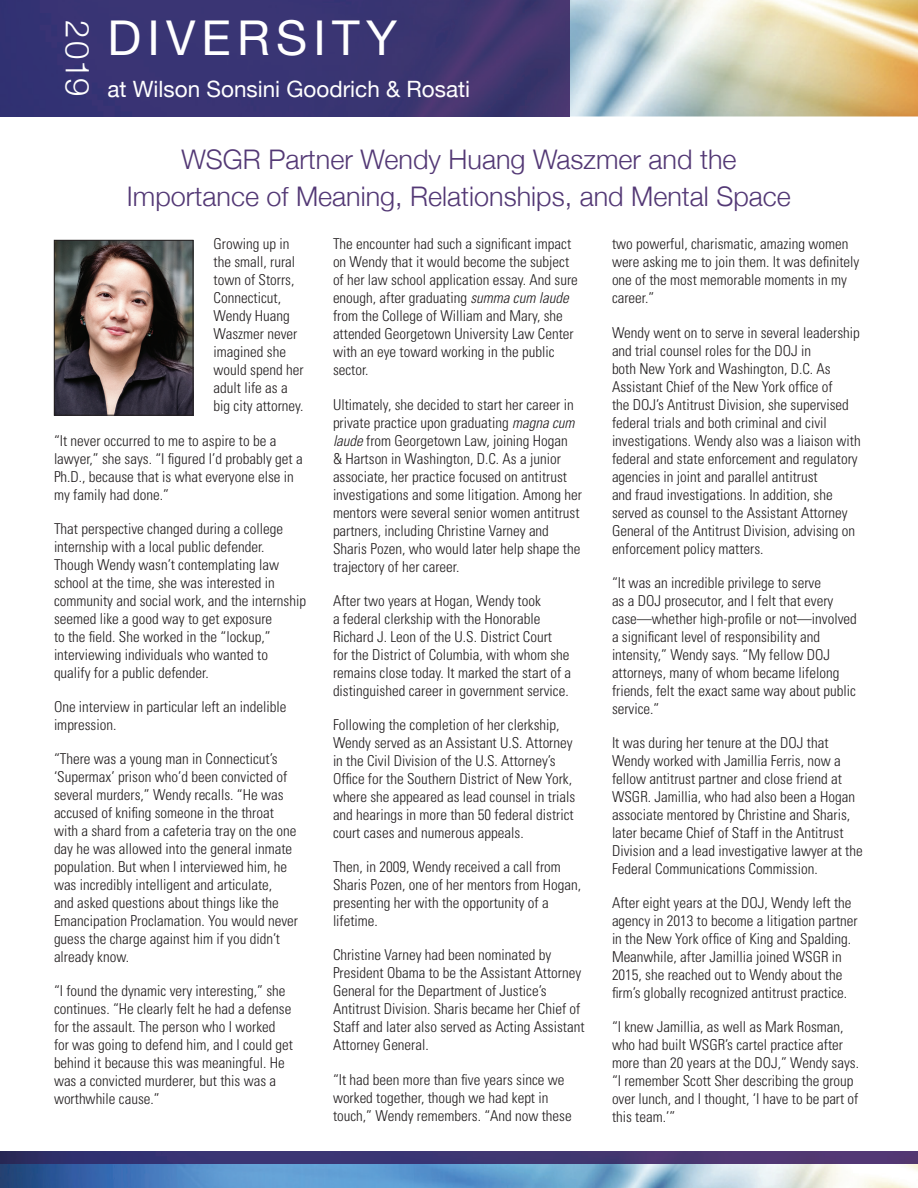
<style>
.page{position:relative;width:918px;height:1188px;background:#fff}
.page>*{position:absolute;margin:0;border:0;box-sizing:border-box;transform-origin:0 0}
.t1{font:48px "Helvetica Neue";letter-spacing:.13em;color:#fff}
.t2{font:300 33px "Helvetica Neue";color:#fff}
.t3{font:300 27px/37.5px "Helvetica Neue";color:#533875;text-align:center}
.t4{font:22.5px "Helvetica Neue";color:#fff}
.t5{font:300 condensed 15px/18px "Univers LT Std";color:#231f20}
.s1{font-style:italic}
</style>
<div class="page">
<img style="left:570px;top:0;width:348px;height:117px">
<img style="left:0;top:0;width:570px;height:117px">
<img style="left:0;top:1164px;width:918px;height:24px">
<img style="left:0;top:1151px;width:918px;height:13px">
<img style="left:56px;top:242px;width:135px;height:171px">
<div style="left:54px;top:240px;width:139px;height:175px;border:1px solid #231f20"></div>
<h2 class="t2" style="left:104px;top:20px;width:78px;rotate:90deg">2019</h2>
<h1 class="t1" style="left:107px;top:3px;width:291px">DIVERSITY</h1>
<h3 class="t4" style="left:107px;top:72px;width:364px">at Wilson Sonsini Goodrich &amp; Rosati</h3>
<h3 class="t3" style="left:127px;top:138px;width:666px">WSGR Partner Wendy Huang Waszmer and the<br>Importance of Meaning, Relationships, and Mental Space</h3>
<p class="t5" style="left:214px;top:235px;width:92px">Growing up in the small, rural town of Storrs,<br>Connecticut,<br>Wendy Huang<br>Waszmer never imagined she would spend her adult life as a big city attorney.</p>
<p class="t5" style="left:54px;top:431px;width:250px">“It never occurred to me to aspire to be a lawyer,” she says. “I figured I’d probably get a Ph.D., because that is what everyone else in my family had done.”</p>
<p class="t5" style="left:54px;top:519px;width:254px">That perspective changed during a college internship with a local public defender.<br>Though Wendy wasn’t contemplating law school at the time, she was interested in community and social work, and the internship seemed like a good way to get exposure<br>to the field. She worked in the “lockup,” interviewing individuals who wanted to qualify for a public defender.</p>
<p class="t5" style="left:54px;top:698px;width:234px">One interview in particular left an indelible impression.</p>
<p class="t5" style="left:54px;top:750px;width:246px">“There was a young man in Connecticut’s ‘Supermax’ prison who’d been convicted of several murders,” Wendy recalls. “He was accused of knifing someone in the throat with a shard from a cafeteria tray on the one day he was allowed into the general inmate population. But when I interviewed him, he was incredibly intelligent and articulate,<br>and asked questions about things like the Emancipation Proclamation. You would never guess the charge against him if you didn’t already know.</p>
<p class="t5" style="left:54px;top:982px;width:241px">“I found the dynamic very interesting,” she continues. “He clearly felt he had a defense for the assault. The person who I worked for was going to defend him, and I could get behind it because this was meaningful. He was a convicted murderer, but this was a worthwhile cause.”</p>
<p class="t5" style="left:333px;top:235px;width:246px">The encounter had such a significant impact on Wendy that it would become the subject of her law school application essay. And sure enough, after graduating <span class="s1">summa cum laude </span>from the College of William and Mary, she attended Georgetown University Law Center with an eye toward working in the public sector.</p>
<p class="t5" style="left:333px;top:395px;width:251px">Ultimately, she decided to start her career in private practice upon graduating <span class="s1">magna cum laude</span> from Georgetown Law, joining Hogan<br>&amp; Hartson in Washington, D.C. As a junior associate, her practice focused on antitrust investigations and some litigation. Among her mentors were several senior women antitrust partners, including Christine Varney and Sharis Pozen, who would later help shape the trajectory of her career.</p>
<p class="t5" style="left:333px;top:591px;width:240px">After two years at Hogan, Wendy took<br>a federal clerkship with the Honorable Richard J. Leon of the U.S. District Court<br>for the District of Columbia, with whom she remains close today. It marked the start of a distinguished career in government service.</p>
<p class="t5" style="left:333px;top:716px;width:244px">Following the completion of her clerkship, Wendy served as an Assistant U.S. Attorney in the Civil Division of the U.S. Attorney’s Office for the Southern District of New York, where she appeared as lead counsel in trials and hearings in more than 50 federal district court cases and numerous appeals.</p>
<p class="t5" style="left:333px;top:858px;width:250px">Then, in 2009, Wendy received a call from Sharis Pozen, one of her mentors from Hogan, presenting her with the opportunity of a lifetime.</p>
<p class="t5" style="left:333px;top:946px;width:253px">Christine Varney had been nominated by President Obama to be the Assistant Attorney General for the Department of Justice’s Antitrust Division. Sharis became her Chief of Staff and later also served as Acting Assistant Attorney General.</p>
<p class="t5" style="left:333px;top:1070px;width:240px">“It had been more than five years since we worked together, though we had kept in touch,” Wendy remembers. “And now these</p>
<p class="t5" style="left:612px;top:235px;width:249px">two powerful, charismatic, amazing women were asking me to join them. It was definitely one of the most memorable moments in my career.”</p>
<p class="t5" style="left:612px;top:323px;width:250px">Wendy went on to serve in several leadership and trial counsel roles for the DOJ in<br>both New York and Washington, D.C. As Assistant Chief of the New York office of<br>the DOJ’s Antitrust Division, she supervised federal trials and both criminal and civil investigations. Wendy also was a liaison with federal and state enforcement and regulatory agencies in joint and parallel antitrust<br>and fraud investigations. In addition, she served as counsel to the Assistant Attorney General of the Antitrust Division, advising on enforcement policy matters.</p>
<p class="t5" style="left:612px;top:573px;width:246px">“It was an incredible privilege to serve<br>as a DOJ prosecutor, and I felt that every case—whether high-profile or not—involved a significant level of responsibility and intensity,” Wendy says. “My fellow DOJ attorneys, many of whom became lifelong friends, felt the exact same way about public service.”</p>
<p class="t5" style="left:612px;top:734px;width:252px">It was during her tenure at the DOJ that Wendy worked with Jamillia Ferris, now a fellow antitrust partner and close friend at WSGR. Jamillia, who had also been a Hogan associate mentored by Christine and Sharis, later became Chief of Staff in the Antitrust Division and a lead investigative lawyer at the Federal Communications Commission.</p>
<p class="t5" style="left:612px;top:894px;width:247px">After eight years at the DOJ, Wendy left the agency in 2013 to become a litigation partner in the New York office of King and Spalding.<br>Meanwhile, after Jamillia joined WSGR in 2015, she reached out to Wendy about the firm’s globally recognized antitrust practice.</p>
<p class="t5" style="left:612px;top:1018px;width:249px">“I knew Jamillia, as well as Mark Rosman, who had built WSGR’s cartel practice after more than 20 years at the DOJ,” Wendy says. “I remember Scott Sher describing the group over lunch, and I thought, ‘I have to be part of this team.’”</p>
</div>
